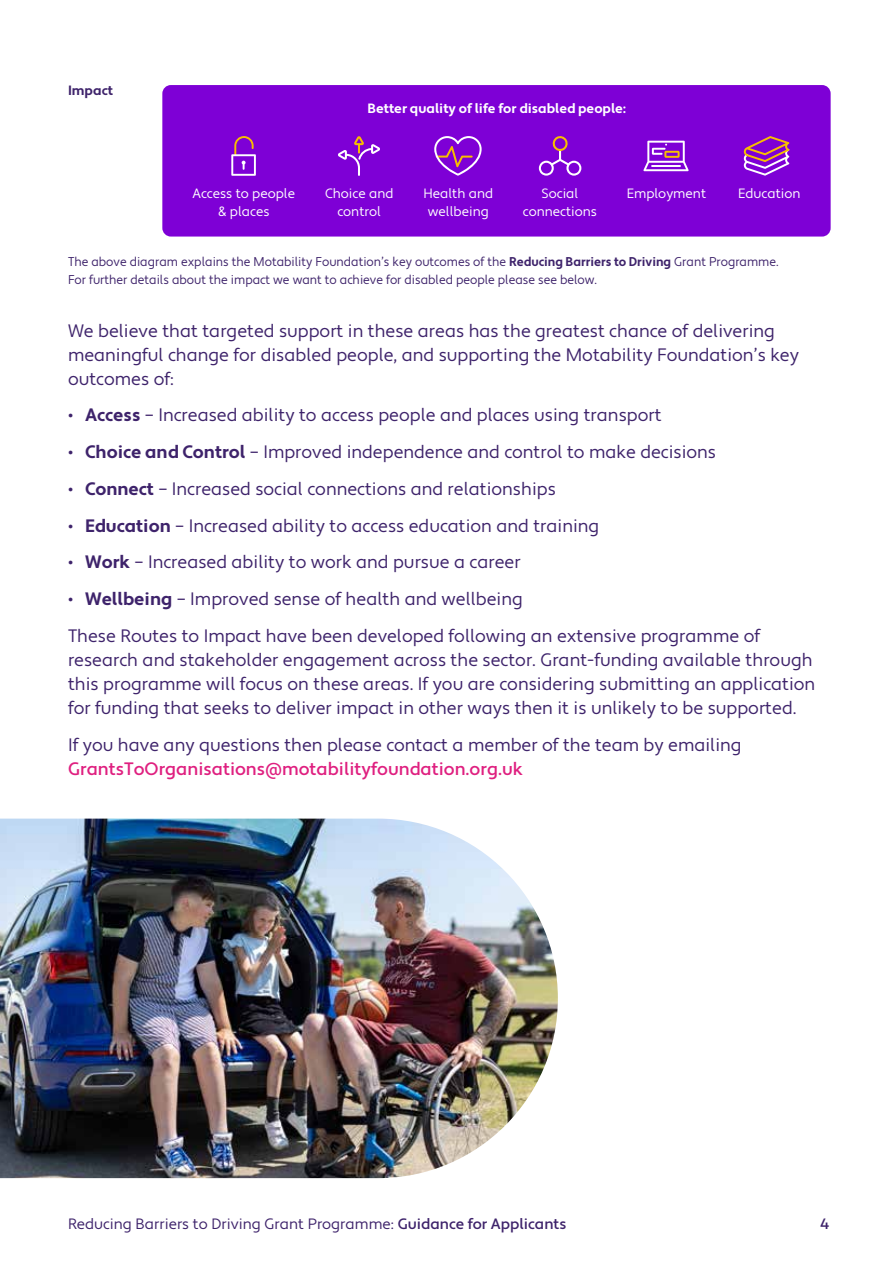
<style>
.page{position:relative;width:893px;height:1263px;background:#fff}
.page>*{position:absolute;margin:0;border:0;box-sizing:border-box;transform-origin:0 0}
.t1{font:18px/24px "Apertura";color:#3e236b}
.t2{font:500 18px "Apertura";color:#df2080}
.t3{font:15px "Apertura";color:#3e236b}
.t4{font:500 15px "Apertura";color:#3e236b}
.t5{font:13.5px/18px "Apertura";color:#fff;text-align:center}
.t6{font:700 13.5px "Apertura";color:#fff}
.t7{font:700 13.5px "Apertura";color:#3e236b}
.t8{font:12.75px/18px "Apertura";color:#3e236b;scale:.95 1}
.s1{font-weight:700}
.s2{font-weight:500}
</style>
<div class="page">
<img style="left:0;top:819px;width:558px;height:359px">
<div style="left:162px;top:85px;width:669px;height:152px;background:#7e00d6;border-radius:9px"></div>
<svg style="left:338px;top:136px;width:42px;height:40px"></svg>
<svg style="left:231px;top:136px;width:25px;height:40px"></svg>
<svg style="left:643px;top:141px;width:46px;height:30px"></svg>
<hr style="left:651px;top:165px;width:30px;height:2px;background:#fff">
<svg style="left:744px;top:136px;width:45px;height:40px"></svg>
<svg style="left:434px;top:136px;width:48px;height:40px"></svg>
<svg style="left:539px;top:136px;width:42px;height:40px"></svg>
<p class="t7" style="left:68px;top:82px;width:46px">Impact</p>
<p class="t6" style="left:368px;top:100px;width:260px">Better quality of life for disabled people:</p>
<p class="t5" style="left:325px;top:185px;width:70px">Choice and</p>
<p class="t5" style="left:738px;top:185px;width:64px">Education</p>
<p class="t5" style="left:337px;top:203px;width:45px">control</p>
<p class="t5" style="left:523px;top:185px;width:76px">Social connections</p>
<p class="t5" style="left:192px;top:185px;width:104px">Access to people &amp; places</p>
<p class="t5" style="left:627px;top:185px;width:81px">Employment</p>
<p class="t5" style="left:423px;top:185px;width:71px">Health and wellbeing</p>
<p class="t8" style="left:68px;top:253px;width:749px">The above diagram explains the Motability Foundation’s key outcomes of the <span class="s1">Reducing Barriers to Driving</span> Grant Programme.<br>For further details about the impact we want to achieve for disabled people please see below.</p>
<p class="t1" style="left:68px;top:319px;width:732px">We believe that targeted support in these areas has the greatest chance of delivering meaningful change for disabled people, and supporting the Motability Foundation’s key outcomes of:</p>
<p class="t1" style="left:68px;top:404px;width:595px">• <span class="s1">Access</span> – Increased ability to access people and places using transport</p>
<p class="t1" style="left:68px;top:441px;width:649px">• <span class="s1">Choice and Control</span> – Improved independence and control to make decisions</p>
<p class="t1" style="left:68px;top:477px;width:489px">• <span class="s1">Connect</span> – Increased social connections and relationships</p>
<p class="t1" style="left:68px;top:514px;width:533px">• <span class="s1">Education</span> – Increased ability to access education and training</p>
<p class="t1" style="left:68px;top:551px;width:454px">• <span class="s1">Work</span> – Increased ability to work and pursue a career</p>
<p class="t1" style="left:68px;top:581px;width:693px;line-height:36.8px">• <span class="s1">Wellbeing</span> – Improved sense of health and wellbeing<br>These Routes to Impact have been developed following an extensive programme of</p>
<p class="t1" style="left:68px;top:648px;width:749px">research and stakeholder engagement across the sector. Grant-funding available through this programme will focus on these areas. If you are considering submitting an application for funding that seeks to deliver impact in other ways then it is unlikely to be supported.</p>
<p class="t1" style="left:68px;top:733px;width:675px">If you have any questions then please contact a member of the team by emailing</p>
<p class="t2" style="left:68px;top:758px;width:456px">GrantsToOrganisations@motabilityfoundation.org.uk</p>
<p class="t3" style="left:68px;top:1214px;width:500px">Reducing Barriers to Driving Grant Programme: <span class="s2">Guidance for Applicants</span></p>
<p class="t4" style="left:820px;top:1214px;width:11px">4</p>
</div>
